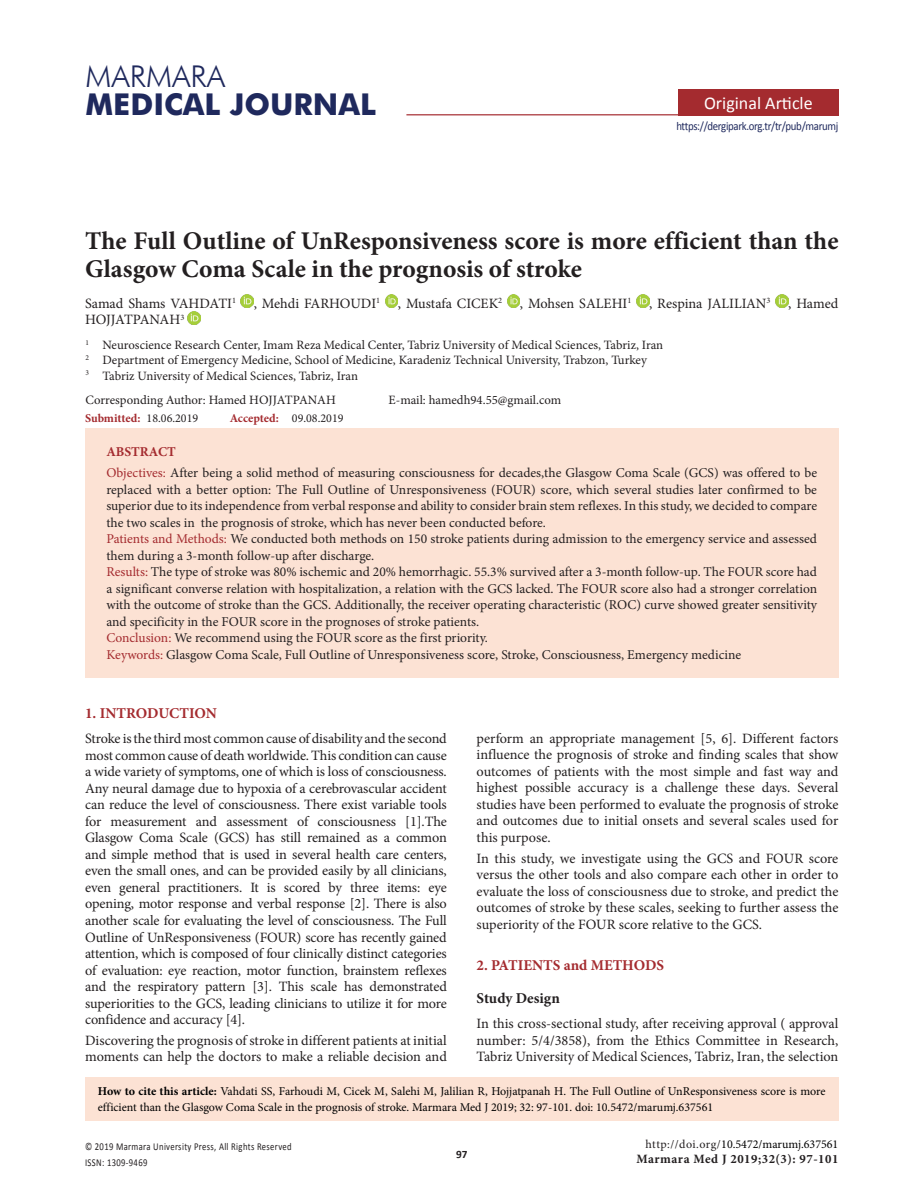
<style>
.page{position:relative;width:915px;height:1191px;background:#fff}
.page>*{position:absolute;margin:0;border:0;box-sizing:border-box;transform-origin:0 0}
.t1{font:700 30px "Futura BT";color:#1f295d}
.t2{font:300 30px "Futura BT";color:#1f295d}
.t3{font:700 25.5px/28.5px "Minion Pro";color:#231f20}
.t4{font:18px "Calibri";color:#fff}
.t5{font:700 15px "Minion Pro";color:#a42b2f}
.t6{font:700 15px "Minion Pro";color:#231f20}
.MNormal-TR{font:14.25px/16.5px "Minion Pro";letter-spacing:-.005em;color:#231f20;text-align:justify}
.author{font:14.25px/16.5px "Minion Pro";letter-spacing:-.005em;color:#231f20}
.AbstractTxtTR{font:13.5px/16.5px "Minion Pro";color:#231f20;text-align:justify}
.AbstractH{font:700 13.5px "Minion Pro";color:#a42b2f}
.authorDetay{font:12.75px "Minion Pro";color:#231f20}
.How_to_cite_this_art{font:12.75px "Minion Pro";letter-spacing:-.005em;color:#231f20}
.t7{font:700 12.75px "Minion Pro";letter-spacing:.04em;color:#231f20}
.MNormal-TR-2{font:12px/16.5px "Minion Pro";color:#000}
.t8{font:12px "Calibri";letter-spacing:-.03em;color:#1f295d;scale:.9 1}
.MNormal-TR-3{font:12px "Minion Pro";color:#231f20}
.MNormal-TR-4{font:700 12px "Minion Pro";letter-spacing:-.005em;color:#a42b2f}
.t9{font:700 11.25px "Calibri";color:#231f20}
.t10{font:10.5px/15.8px "Calibri";letter-spacing:.04em;color:#231f20;scale:.82 1}
.s1{color:#a42b2f}
.s2{font-weight:700}
.s3{color:#231f20}
</style>
<div class="page">
<div style="left:678px;top:89px;width:160px;height:26px;background:#a42b2f"></div>
<hr style="left:406px;top:114px;width:432px;height:1px;background:#a42b2f">
<div style="left:85px;top:429px;width:753px;height:249px;background:#fce2d4"></div>
<svg style="left:241px;top:295px;width:13px;height:13px"></svg>
<svg style="left:385px;top:295px;width:13px;height:13px"></svg>
<svg style="left:507px;top:295px;width:13px;height:13px"></svg>
<svg style="left:636px;top:295px;width:13px;height:13px"></svg>
<svg style="left:775px;top:295px;width:13px;height:13px"></svg>
<svg style="left:187px;top:311px;width:13px;height:13px"></svg>
<div style="left:85px;top:1077px;width:753px;height:43px;background:#fce2d4"></div>
<h1 class="t2" style="left:85px;top:58px;width:141px">MARMARA</h1>
<h1 class="t1" style="left:85px;top:86px;width:292px">MEDICAL JOURNAL</h1>
<p class="t4" style="left:703px;top:91px;width:110px">Original Article</p>
<p class="t8" style="left:676px;top:118px;width:181px">https://dergipark.org.tr/tr/pub/marumj</p>
<p class="t3" style="left:85px;top:226px;width:754px">The Full Outline of UnResponsiveness score is more efficient than the<br>Glasgow Coma Scale in the prognosis of stroke</p>
<p class="author" style="left:85px;top:295px;width:754px">Samad Shams VAHDATI<sup>1</sup> , Mehdi FARHOUDI<sup>1</sup> , Mustafa CICEK<sup>2</sup> , Mohsen SALEHI<sup>1</sup> , Respina JALILIAN<sup>3</sup> , Hamed<br>HOJJATPANAH<sup>3</sup></p>
<p class="authorDetay" style="left:85px;top:337px;width:579px"><sup>1</sup> Neuroscience Research Center, Imam Reza Medical Center, Tabriz University of Medical Sciences, Tabriz, Iran</p>
<p class="authorDetay" style="left:85px;top:352px;width:563px"><sup>2</sup> Department of Emergency Medicine, School of Medicine, Karadeniz Technical University, Trabzon, Turkey</p>
<p class="authorDetay" style="left:85px;top:367px;width:274px"><sup>3</sup> Tabriz University of Medical Sciences, Tabriz, Iran</p>
<p class="How_to_cite_this_art" style="left:85px;top:391px;width:252px">Corresponding Author: Hamed HOJJATPANAH</p>
<p class="How_to_cite_this_art" style="left:388px;top:391px;width:174px">E-mail: hamedh94.55@gmail.com</p>
<p class="MNormal-TR-4" style="left:85px;top:410px;width:57px">Submitted:</p>
<p class="MNormal-TR-3" style="left:147px;top:410px;width:53px">18.06.2019</p>
<p class="MNormal-TR-4" style="left:230px;top:410px;width:51px">Accepted:</p>
<p class="MNormal-TR-3" style="left:292px;top:410px;width:53px">09.08.2019</p>
<p class="AbstractH" style="left:106px;top:442px;width:71px">ABSTRACT</p>
<p class="AbstractTxtTR" style="left:106px;top:465px;width:712px"><span class="s1">Objectives:</span> After being a solid method of measuring consciousness for decades,the Glasgow Coma Scale (GCS) was offered to be replaced with a better option: The Full Outline of Unresponsiveness (FOUR) score, which several studies later confirmed to be superior due to its independence from verbal response and ability to consider brain stem reflexes. In this study, we decided to compare the two scales in the prognosis of stroke, which has never been conducted before.</p>
<p class="AbstractTxtTR" style="left:106px;top:531px;width:711px"><span class="s1">Patients and Methods:</span> We conducted both methods on 150 stroke patients during admission to the emergency service and assessed them during a 3-month follow-up after discharge.</p>
<p class="AbstractTxtTR" style="left:106px;top:564px;width:712px"><span class="s1">Results:</span> The type of stroke was 80% ischemic and 20% hemorrhagic. 55.3% survived after a 3-month follow-up. The FOUR score had a significant converse relation with hospitalization, a relation with the GCS lacked. The FOUR score also had a stronger correlation with the outcome of stroke than the GCS. Additionally, the receiver operating characteristic (ROC) curve showed greater sensitivity and specificity in the FOUR score in the prognoses of stroke patients.</p>
<p class="AbstractTxtTR" style="left:106px;top:630px;width:383px"><span class="s1">Conclusion:</span> We recommend using the FOUR score as the first priority.</p>
<p class="AbstractTxtTR" style="left:106px;top:646px;width:636px"><span class="s1">Keywords:</span> Glasgow Coma Scale, Full Outline of Unresponsiveness score, Stroke, Consciousness, Emergency medicine</p>
<p class="t5" style="left:85px;top:703px;width:133px">1. INTRODUCTION</p>
<p class="MNormal-TR" style="left:85px;top:730px;width:363px">Stroke is the third most common cause of disability and the second most common cause of death worldwide. This condition can cause a wide variety of symptoms, one of which is loss of consciousness.<br>Any neural damage due to hypoxia of a cerebrovascular accident can reduce the level of consciousness. There exist variable tools for measurement and assessment of consciousness [1].The Glasgow Coma Scale (GCS) has still remained as a common and simple method that is used in several health care centers, even the small ones, and can be provided easily by all clinicians, even general practitioners. It is scored by three items: eye opening, motor response and verbal response [2]. There is also another scale for evaluating the level of consciousness. The Full Outline of UnResponsiveness (FOUR) score has recently gained attention, which is composed of four clinically distinct categories of evaluation: eye reaction, motor function, brainstem reflexes and the respiratory pattern [3]. This scale has demonstrated superiorities to the GCS, leading clinicians to utilize it for more confidence and accuracy [4].</p>
<p class="MNormal-TR" style="left:85px;top:1032px;width:363px">Discovering the prognosis of stroke in different patients at initial moments can help the doctors to make a reliable decision and</p>
<p class="MNormal-TR" style="left:476px;top:730px;width:363px">perform an appropriate management [5, 6]. Different factors influence the prognosis of stroke and finding scales that show outcomes of patients with the most simple and fast way and highest possible accuracy is a challenge these days. Several studies have been performed to evaluate the prognosis of stroke and outcomes due to initial onsets and several scales used for this purpose.</p>
<p class="MNormal-TR" style="left:476px;top:850px;width:363px">In this study, we investigate using the GCS and FOUR score versus the other tools and also compare each other in order to evaluate the loss of consciousness due to stroke, and predict the outcomes of stroke by these scales, seeking to further assess the superiority of the FOUR score relative to the GCS.</p>
<p class="t5" style="left:476px;top:954px;width:189px">2. PATIENTS and METHODS</p>
<p class="t6" style="left:476px;top:987px;width:85px">Study Design</p>
<p class="MNormal-TR" style="left:476px;top:1015px;width:363px">In this cross-sectional study, after receiving approval ( approval number: 5/4/3858), from the Ethics Committee in Research, Tabriz University of Medical Sciences, Tabriz, Iran, the selection</p>
<p class="MNormal-TR-2" style="left:98px;top:1082px;width:729px"><span class="s2">How to cite this article:</span> Vahdati SS, Farhoudi M, Cicek M, Salehi M, Jalilian R, Hojjatpanah H. The Full Outline of UnResponsiveness score is more efficient than the Glasgow Coma Scale in the prognosis of stroke. Marmara Med J 2019; 32: 97-101. doi: 10.5472/marumj.637561</p>
<p class="t10" style="left:85px;top:1138px;width:253px">© 2019 Marmara University Press, All Rights Reserved<br>ISSN: 1309-9469</p>
<p class="MNormal-TR-2" style="left:645px;top:1136px;width:194px"><span class="s3">http://doi.org/</span>10.5472/marumj.637561</p>
<p class="t9" style="left:456px;top:1146px;width:13px">97</p>
<p class="t7" style="left:636px;top:1150px;width:203px">Marmara Med J 2019;32(3): 97-101</p>
</div>
